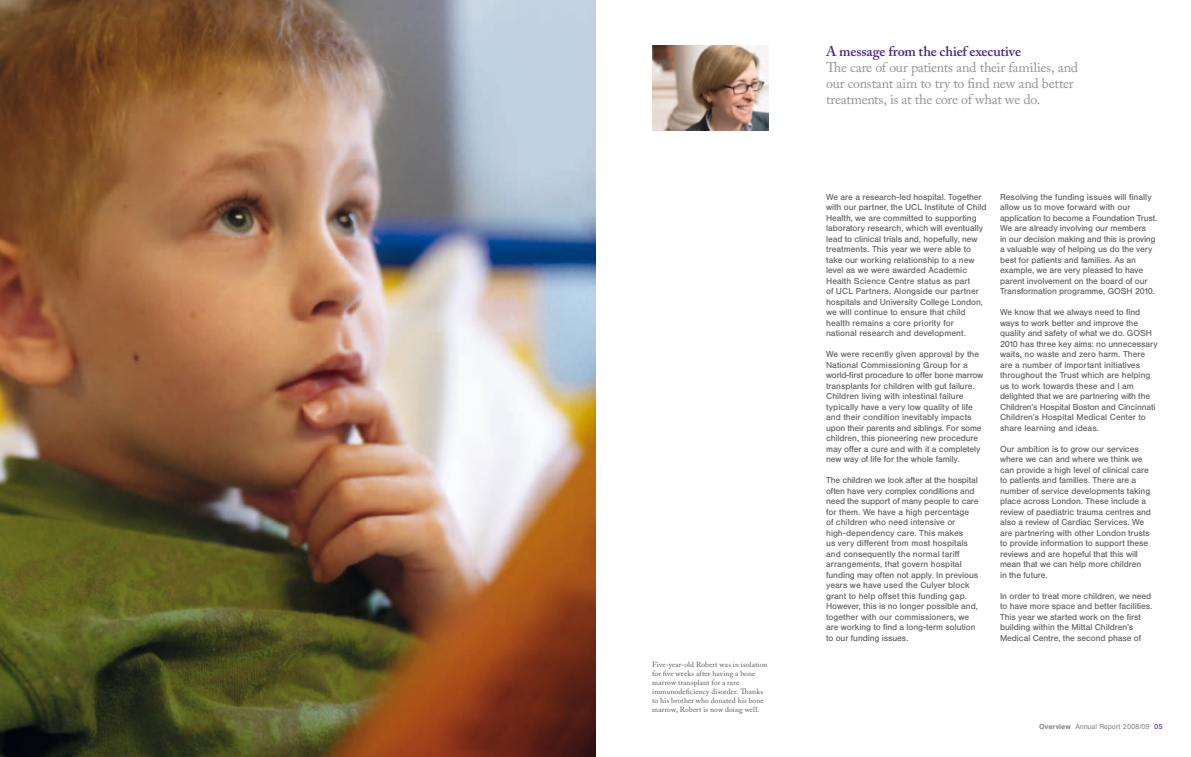
<style>
.page{position:relative;width:1191px;height:757px;background:#fff}
.page>*{position:absolute;margin:0;border:0;box-sizing:border-box;transform-origin:0 0}
.t1{font:14px/16px "Adobe Caslon Pro";letter-spacing:-.02em;color:#929395}
.t2{font:600 14px "Adobe Caslon Pro";letter-spacing:-.005em;color:#4c2582}
.t3{font:9px/10.5px "Nimbus San TOT";letter-spacing:-.005em;color:#58585a}
.t4{font:7.5px/9px "Adobe Caslon Pro";letter-spacing:.015em;color:#58585a}
.t5{font:7.5px "Nimbus San TOT";letter-spacing:-.02em;color:#87888a}
.s1{font-weight:700}
.s2{color:#4c2582}
</style>
<div class="page">
<img style="left:652px;top:45px;width:116px;height:85px">
<img style="left:0;top:0;width:595px;height:757px">
<p class="t4" style="left:652px;top:659px;width:117px">Five-year-old Robert was in isolation for five weeks after having a bone marrow transplant for a rare immunodeficiency disorder. Thanks to his brother who donated his bone marrow, Robert is now doing well.</p>
<h1 class="t2" style="left:826px;top:43px;width:197px">A message from the chief executive</h1>
<h1 class="t1" style="left:826px;top:59px;width:253px">The care of our patients and their families, and our constant aim to try to find new and better treatments, is at the core of what we do.</h1>
<p class="t3" style="left:826px;top:191px;width:162px">We are a research-led hospital. Together with our partner, the UCL Institute of Child Health, we are committed to supporting laboratory research, which will eventually lead to clinical trials and, hopefully, new treatments. This year we were able to take our working relationship to a new level as we were awarded Academic Health Science Centre status as part<br>of UCL Partners. Alongside our partner hospitals and University College London, we will continue to ensure that child health remains a core priority for national research and development.</p>
<p class="t3" style="left:826px;top:349px;width:159px">We were recently given approval by the National Commissioning Group for a world-first procedure to offer bone marrow transplants for children with gut failure.<br>Children living with intestinal failure typically have a very low quality of life and their condition inevitably impacts upon their parents and siblings. For some children, this pioneering new procedure may offer a cure and with it a completely new way of life for the whole family.</p>
<p class="t3" style="left:826px;top:475px;width:154px">The children we look after at the hospital often have very complex conditions and need the support of many people to care for them. We have a high percentage of children who need intensive or high-dependency care. This makes<br>us very different from most hospitals and consequently the normal tariff arrangements, that govern hospital funding may often not apply. In previous years we have used the Culyer block grant to help offset this funding gap.<br>However, this is no longer possible and, together with our commissioners, we are working to find a long-term solution to our funding issues.</p>
<p class="t3" style="left:1000px;top:192px;width:159px">Resolving the funding issues will finally allow us to move forward with our application to become a Foundation Trust.<br>We are already involving our members<br>in our decision making and this is proving a valuable way of helping us do the very best for patients and families. As an example, we are very pleased to have parent involvement on the board of our Transformation programme, GOSH 2010.</p>
<p class="t3" style="left:1000px;top:307px;width:159px">We know that we always need to find ways to work better and improve the quality and safety of what we do. GOSH 2010 has three key aims: no unnecessary waits, no waste and zero harm. There are a number of important initiatives throughout the Trust which are helping us to work towards these and I am delighted that we are partnering with the Children’s Hospital Boston and Cincinnati Children’s Hospital Medical Center to share learning and ideas.</p>
<p class="t3" style="left:1000px;top:444px;width:152px">Our ambition is to grow our services where we can and where we think we can provide a high level of clinical care to patients and families. There are a number of service developments taking place across London. These include a review of paediatric trauma centres and also a review of Cardiac Services. We are partnering with other London trusts to provide information to support these reviews and are hopeful that this will mean that we can help more children<br>in the future.</p>
<p class="t3" style="left:1000px;top:591px;width:154px">In order to treat more children, we need to have more space and better facilities.<br>This year we started work on the first building within the Mittal Children’s Medical Centre, the second phase of</p>
<p class="t5" style="left:1039px;top:722px;width:125px"><span class="s1">Overview</span> Annual Report 2008/09 <span class="s2">05</span></p>
</div>
